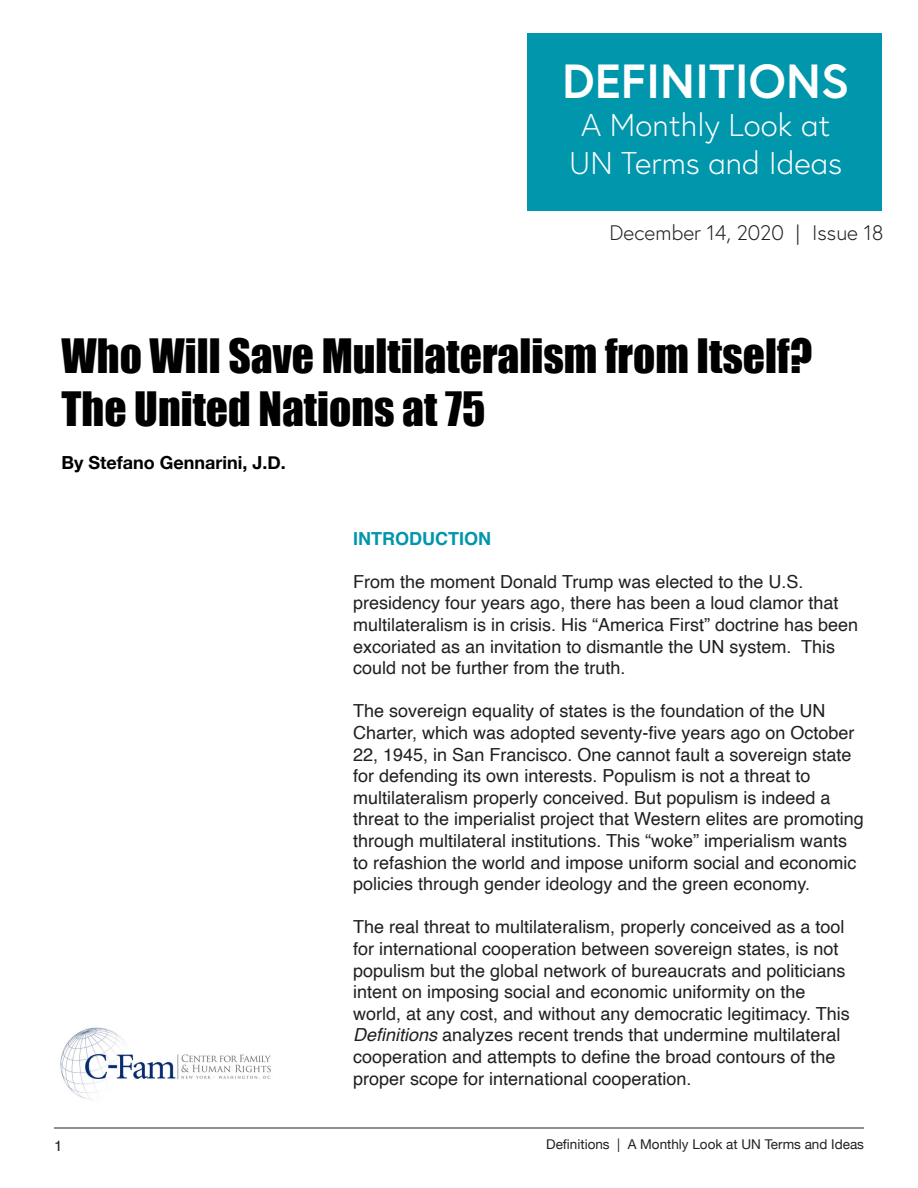
<style>
.page{position:relative;width:918px;height:1188px;background:#fff}
.page>*{position:absolute;margin:0;border:0;box-sizing:border-box;transform-origin:0 0}
.t1{font:700 47.85px "Europa";color:#fff}
.t2{font:43.5px/52.2px "Impact";color:#000}
.t3{font:300 31.5px/37.8px "Europa";color:#fff;text-align:center}
.t4{font:300 21px "Europa";color:#231f20}
.t5{font:18px/21.6px "Helvetica";color:#231f20}
.t6{font:700 18px "Helvetica Neue";color:#000}
.t7{font:700 18px "Helvetica";color:#0096ac}
.t8{font:15px "Helvetica";color:#231f20}
.t9{font:13.5px "Helvetica Neue";color:#231f20}
.s1{font-style:italic}
</style>
<div class="page">
<hr style="left:54px;top:1128px;width:810px;height:1px;background:#231f20">
<img style="left:60px;top:1027px;width:211px;height:73px">
<div style="left:528px;top:33px;width:354px;height:177px;background:#0096ac"></div>
<p class="t1" style="left:562px;top:48px;width:289px">DEFINITIONS</p>
<p class="t3" style="left:569px;top:105px;width:275px">A Monthly Look at<br>UN Terms and Ideas</p>
<p class="t4" style="left:609px;top:219px;width:276px">December 14, 2020 | Issue 18</p>
<p class="t2" style="left:62px;top:329px;width:752px">Who Will Save Multilateralism from Itself?<br>The United Nations at 75</p>
<p class="t6" style="left:62px;top:448px;width:226px">By Stefano Gennarini, J.D.</p>
<p class="t7" style="left:353px;top:524px;width:139px">INTRODUCTION</p>
<p class="t5" style="left:353px;top:571px;width:507px">From the moment Donald Trump was elected to the U.S. presidency four years ago, there has been a loud clamor that multilateralism is in crisis. His “America First” doctrine has been excoriated as an invitation to dismantle the UN system. This could not be further from the truth.</p>
<p class="t5" style="left:353px;top:701px;width:512px">The sovereign equality of states is the foundation of the UN Charter, which was adopted seventy-five years ago on October 22, 1945, in San Francisco. One cannot fault a sovereign state for defending its own interests. Populism is not a threat to multilateralism properly conceived. But populism is indeed a threat to the imperialist project that Western elites are promoting through multilateral institutions. This “woke” imperialism wants to refashion the world and impose uniform social and economic policies through gender ideology and the green economy.</p>
<p class="t5" style="left:353px;top:917px;width:498px">The real threat to multilateralism, properly conceived as a tool for international cooperation between sovereign states, is not populism but the global network of bureaucrats and politicians intent on imposing social and economic uniformity on the world, at any cost, and without any democratic legitimacy. This <span class="s1">Definitions</span> analyzes recent trends that undermine multilateral cooperation and attempts to define the broad contours of the proper scope for international cooperation.</p>
<p class="t8" style="left:54px;top:1134px;width:10px">1</p>
<p class="t9" style="left:546px;top:1135px;width:319px">Definitions | A Monthly Look at UN Terms and Ideas</p>
</div>
